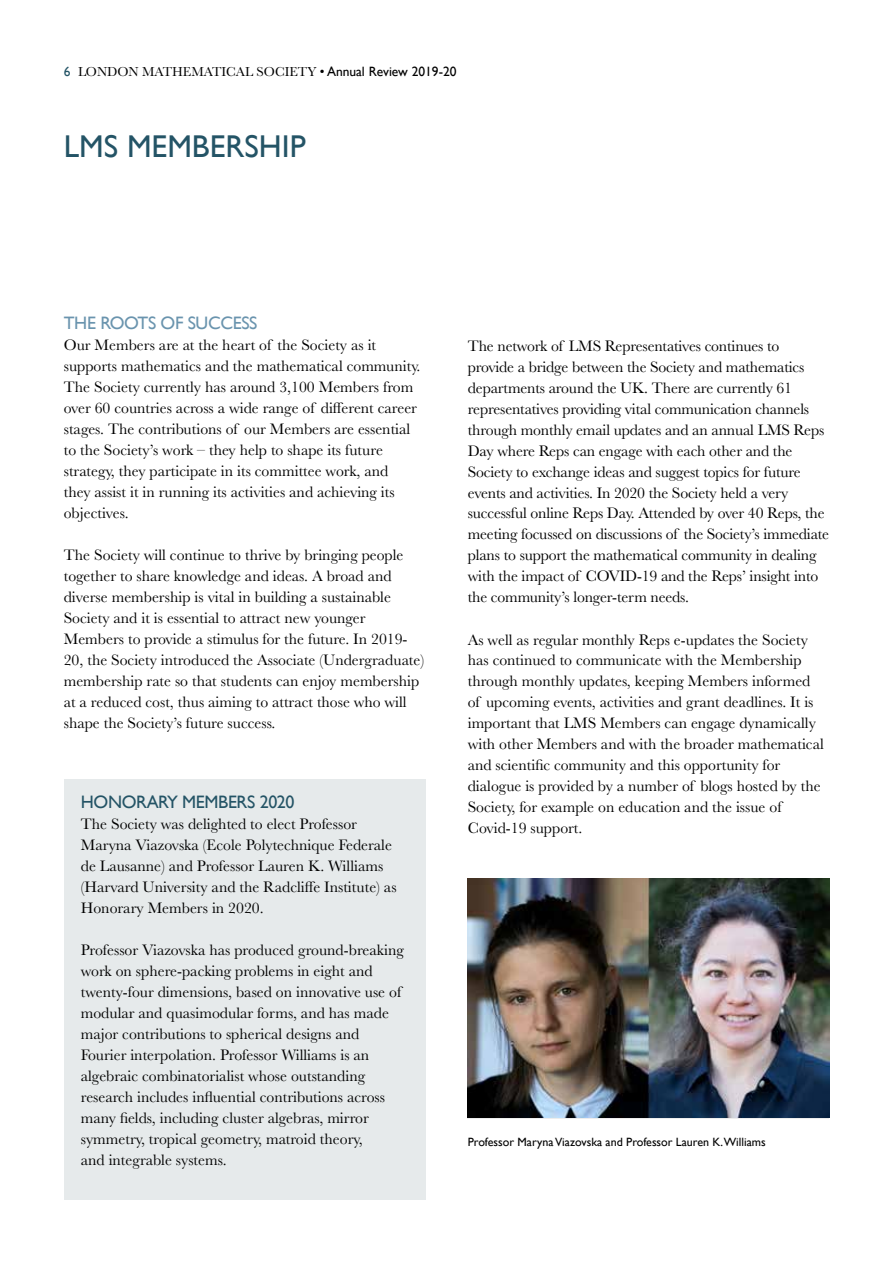
<style>
.page{position:relative;width:893px;height:1263px;background:#fff}
.page>*{position:absolute;margin:0;border:0;box-sizing:border-box;transform-origin:0 0}
.t1{font:31.5px "Gill Sans";color:#245466}
.t2{font:18px "Gill Sans";letter-spacing:-.02em;color:#245466}
.t3{font:18px "Gill Sans";letter-spacing:-.02em;color:#6a94ae}
.t4{font:15.75px/21px "Baskerville";color:#000}
.t5{font:13.5px "Baskerville";color:#000}
.t6{font:12px "Gill Sans";color:#000}
.s1{font-family:"Gill Sans";color:#245466}
.s2{font-family:"Gill Sans"}
</style>
<div class="page">
<div style="left:64px;top:779px;width:361px;height:420px;background:#e6eaeb"></div>
<img style="left:468px;top:878px;width:361px;height:240px">
<p class="t5" style="left:64px;top:63px;width:394px"><span class="s1">6</span> LONDON MATHEMATICAL SOCIETY <span class="s2">• Annual Review 2019-20</span></p>
<h1 class="t1" style="left:64px;top:128px;width:244px">LMS MEMBERSHIP</h1>
<p class="t3" style="left:64px;top:313px;width:195px">THE ROOTS OF SUCCESS</p>
<p class="t4" style="left:64px;top:335px;width:358px">Our Members are at the heart of the Society as it supports mathematics and the mathematical community.<br>The Society currently has around 3,100 Members from over 60 countries across a wide range of different career stages. The contributions of our Members are essential to the Society’s work – they help to shape its future strategy, they participate in its committee work, and<br>they assist it in running its activities and achieving its objectives.</p>
<p class="t4" style="left:64px;top:545px;width:362px">The Society will continue to thrive by bringing people together to share knowledge and ideas. A broad and diverse membership is vital in building a sustainable Society and it is essential to attract new younger Members to provide a stimulus for the future. In 2019- 20, the Society introduced the Associate (Undergraduate) membership rate so that students can enjoy membership at a reduced cost, thus aiming to attract those who will shape the Society’s future success.</p>
<p class="t2" style="left:81px;top:792px;width:215px">HONORARY MEMBERS 2020</p>
<p class="t4" style="left:81px;top:814px;width:317px">The Society was delighted to elect Professor Maryna Viazovska (Ecole Polytechnique Federale de Lausanne) and Professor Lauren K. Williams (Harvard University and the Radcliffe Institute) as Honorary Members in 2020.</p>
<p class="t4" style="left:81px;top:940px;width:324px">Professor Viazovska has produced ground-breaking work on sphere-packing problems in eight and twenty-four dimensions, based on innovative use of modular and quasimodular forms, and has made major contributions to spherical designs and Fourier interpolation. Professor Williams is an algebraic combinatorialist whose outstanding research includes influential contributions across many fields, including cluster algebras, mirror symmetry, tropical geometry, matroid theory,<br>and integrable systems.</p>
<p class="t4" style="left:468px;top:335px;width:363px">The network of LMS Representatives continues to provide a bridge between the Society and mathematics departments around the UK. There are currently 61 representatives providing vital communication channels through monthly email updates and an annual LMS Reps Day where Reps can engage with each other and the Society to exchange ideas and suggest topics for future events and activities. In 2020 the Society held a very successful online Reps Day. Attended by over 40 Reps, the meeting focussed on discussions of the Society’s immediate plans to support the mathematical community in dealing with the impact of COVID-19 and the Reps’ insight into the community’s longer-term needs.</p>
<p class="t4" style="left:468px;top:629px;width:358px">As well as regular monthly Reps e-updates the Society has continued to communicate with the Membership through monthly updates, keeping Members informed of upcoming events, activities and grant deadlines. It is important that LMS Members can engage dynamically with other Members and with the broader mathematical and scientific community and this opportunity for dialogue is provided by a number of blogs hosted by the Society, for example on education and the issue of Covid-19 support.</p>
<p class="t6" style="left:468px;top:1135px;width:299px">Professor Maryna Viazovska and Professor Lauren K.Williams</p>
</div>
